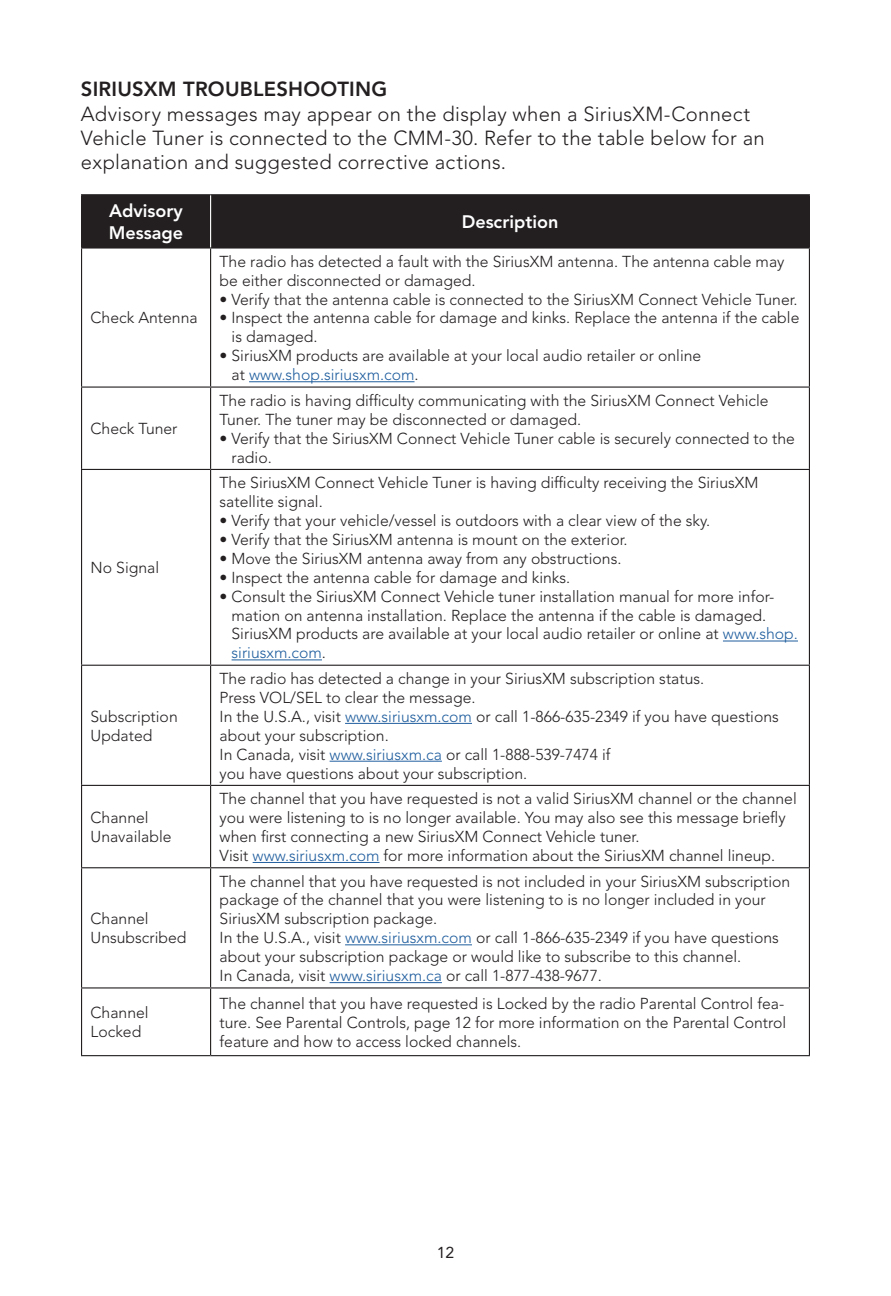
<style>
.page{position:relative;width:891px;height:1296px;background:#fff}
.page>*{position:absolute;margin:0;border:0;box-sizing:border-box;transform-origin:0 0}
.t1{font:300 20.25px/24.3px "Avenir LT Std";letter-spacing:.01em;color:#231f20}
.t2{font:800 20.25px "Avenir LT Std";letter-spacing:.01em;color:#231f20}
.t3{font:800 18px/21.6px "Avenir LT Std";color:#fff}
.t4{font:300 15.75px/18.9px "Avenir LT Std";color:#231f20}
.t5{font:15.75px "Avenir LT Std";color:#231f20}
.s1{color:#205e9e}
</style>
<div class="page">
<div style="left:82px;top:195px;width:727px;height:52px;background:#231f20"></div>
<hr style="left:81px;top:194px;width:130px;height:1px;background:#231f20">
<hr style="left:81px;top:195px;width:1px;height:52px;background:#231f20">
<hr style="left:211px;top:194px;width:599px;height:1px;background:#231f20">
<hr style="left:81px;top:247px;width:130px;height:2px;background:#231f20">
<hr style="left:81px;top:249px;width:1px;height:138px;background:#231f20">
<hr style="left:211px;top:247px;width:599px;height:2px;background:#231f20">
<hr style="left:210px;top:249px;width:1px;height:138px;background:#231f20">
<hr style="left:809px;top:249px;width:1px;height:138px;background:#231f20">
<hr style="left:81px;top:387px;width:130px;height:1px;background:#231f20">
<hr style="left:81px;top:388px;width:1px;height:81px;background:#231f20">
<hr style="left:211px;top:387px;width:599px;height:1px;background:#231f20">
<hr style="left:210px;top:388px;width:1px;height:81px;background:#231f20">
<hr style="left:809px;top:388px;width:1px;height:81px;background:#231f20">
<hr style="left:81px;top:469px;width:130px;height:1px;background:#231f20">
<hr style="left:81px;top:470px;width:1px;height:195px;background:#231f20">
<hr style="left:211px;top:469px;width:599px;height:1px;background:#231f20">
<hr style="left:210px;top:470px;width:1px;height:195px;background:#231f20">
<hr style="left:809px;top:470px;width:1px;height:195px;background:#231f20">
<hr style="left:81px;top:665px;width:130px;height:1px;background:#231f20">
<hr style="left:81px;top:666px;width:1px;height:119px;background:#231f20">
<hr style="left:211px;top:665px;width:599px;height:1px;background:#231f20">
<hr style="left:210px;top:666px;width:1px;height:119px;background:#231f20">
<hr style="left:809px;top:666px;width:1px;height:119px;background:#231f20">
<hr style="left:81px;top:785px;width:130px;height:1px;background:#231f20">
<hr style="left:81px;top:786px;width:1px;height:81px;background:#231f20">
<hr style="left:211px;top:785px;width:599px;height:1px;background:#231f20">
<hr style="left:210px;top:786px;width:1px;height:81px;background:#231f20">
<hr style="left:809px;top:786px;width:1px;height:81px;background:#231f20">
<hr style="left:81px;top:867px;width:130px;height:1px;background:#231f20">
<hr style="left:81px;top:868px;width:1px;height:119px;background:#231f20">
<hr style="left:211px;top:867px;width:599px;height:1px;background:#231f20">
<hr style="left:210px;top:868px;width:1px;height:119px;background:#231f20">
<hr style="left:809px;top:868px;width:1px;height:119px;background:#231f20">
<hr style="left:81px;top:987px;width:130px;height:2px;background:#231f20">
<hr style="left:81px;top:989px;width:1px;height:66px;background:#231f20">
<hr style="left:211px;top:987px;width:599px;height:2px;background:#231f20">
<hr style="left:210px;top:989px;width:1px;height:66px;background:#231f20">
<hr style="left:809px;top:989px;width:1px;height:66px;background:#231f20">
<hr style="left:81px;top:1055px;width:130px;height:1px;background:#231f20">
<hr style="left:211px;top:1055px;width:599px;height:1px;background:#231f20">
<hr style="left:210px;top:195px;width:1px;height:52px;background:#fff">
<hr style="left:809px;top:195px;width:1px;height:52px;background:#231f20">
<hr style="left:249px;top:381px;width:166px;height:1px;background:#205e9e">
<hr style="left:723px;top:641px;width:75px;height:1px;background:#205e9e">
<hr style="left:232px;top:660px;width:90px;height:1px;background:#205e9e">
<hr style="left:345px;top:723px;width:127px;height:1px;background:#205e9e">
<hr style="left:330px;top:761px;width:112px;height:1px;background:#205e9e">
<hr style="left:253px;top:862px;width:127px;height:1px;background:#205e9e">
<hr style="left:345px;top:944px;width:127px;height:1px;background:#205e9e">
<hr style="left:330px;top:982px;width:112px;height:1px;background:#205e9e">
<p class="t2" style="left:81px;top:78px;width:308px">SIRIUSXM TROUBLESHOOTING</p>
<p class="t1" style="left:81px;top:102px;width:685px">Advisory messages may appear on the display when a SiriusXM-Connect<br>Vehicle Tuner is connected to the CMM-30. Refer to the table below for an explanation and suggested corrective actions.</p>
<p class="t3" style="left:109px;top:201px;width:76px">Advisory<br>Message</p>
<p class="t3" style="left:462px;top:211px;width:98px">Description</p>
<p class="t4" style="left:91px;top:309px;width:109px">Check Antenna</p>
<p class="t4" style="left:91px;top:420px;width:88px">Check Tuner</p>
<p class="t4" style="left:91px;top:559px;width:70px">No Signal</p>
<p class="t4" style="left:91px;top:707px;width:89px">Subscription<br>Updated</p>
<p class="t4" style="left:91px;top:808px;width:83px">Channel<br>Unavailable</p>
<p class="t4" style="left:91px;top:910px;width:97px">Channel<br>Unsubscribed</p>
<p class="t4" style="left:220px;top:252px;width:566px">The radio has detected a fault with the SiriusXM antenna. The antenna cable may be either disconnected or damaged.</p>
<p class="t4" style="left:220px;top:290px;width:580px">• Verify that the antenna cable is connected to the SiriusXM Connect Vehicle Tuner.</p>
<p class="t4" style="left:232px;top:309px;width:569px;text-indent:-12px">• Inspect the antenna cable for damage and kinks. Replace the antenna if the cable is damaged.</p>
<p class="t4" style="left:232px;top:347px;width:471px;text-indent:-12px">• SiriusXM products are available at your local audio retailer or online at <span class="s1">www.shop.siriusxm.com</span>.</p>
<p class="t4" style="left:220px;top:391px;width:551px">The radio is having difficulty communicating with the SiriusXM Connect Vehicle<br>Tuner. The tuner may be disconnected or damaged.</p>
<p class="t4" style="left:232px;top:429px;width:565px;text-indent:-12px">• Verify that the SiriusXM Connect Vehicle Tuner cable is securely connected to the radio.</p>
<p class="t4" style="left:220px;top:474px;width:540px">The SiriusXM Connect Vehicle Tuner is having difficulty receiving the SiriusXM satellite signal.</p>
<p class="t4" style="left:220px;top:511px;width:492px">• Verify that your vehicle/vessel is outdoors with a clear view of the sky.</p>
<p class="t4" style="left:220px;top:530px;width:409px">• Verify that the SiriusXM antenna is mount on the exterior.</p>
<p class="t4" style="left:220px;top:549px;width:403px">• Move the SiriusXM antenna away from any obstructions.</p>
<p class="t4" style="left:220px;top:568px;width:352px">• Inspect the antenna cable for damage and kinks.</p>
<p class="t4" style="left:232px;top:587px;width:568px;text-indent:-12px">• Consult the SiriusXM Connect Vehicle tuner installation manual for more infor&shy;mation on antenna installation. Replace the antenna if the cable is damaged.<br>SiriusXM products are available at your local audio retailer or online at <span class="s1">www.shop. siriusxm.com</span>.</p>
<p class="t4" style="left:220px;top:669px;width:561px">The radio has detected a change in your SiriusXM subscription status.<br>Press VOL/SEL to clear the message.<br>In the U.S.A., visit <span class="s1">www.siriusxm.com</span> or call 1-866-635-2349 if you have questions about your subscription.<br>In Canada, visit <span class="s1">www.siriusxm.ca</span> or call 1-888-539-7474 if<br>you have questions about your subscription.</p>
<p class="t4" style="left:220px;top:790px;width:579px">The channel that you have requested is not a valid SiriusXM channel or the channel you were listening to is no longer available. You may also see this message briefly when first connecting a new SiriusXM Connect Vehicle tuner.<br>Visit <span class="s1">www.siriusxm.com</span> for more information about the SiriusXM channel lineup.</p>
<p class="t4" style="left:220px;top:872px;width:572px">The channel that you have requested is not included in your SiriusXM subscription package of the channel that you were listening to is no longer included in your SiriusXM subscription package.<br>In the U.S.A., visit <span class="s1">www.siriusxm.com</span> or call 1-866-635-2349 if you have questions about your subscription package or would like to subscribe to this channel.<br>In Canada, visit <span class="s1">www.siriusxm.ca</span> or call 1-877-438-9677.</p>
<p class="t4" style="left:91px;top:1004px;width:60px">Channel<br>Locked</p>
<p class="t4" style="left:220px;top:994px;width:568px;text-align:justify">The channel that you have requested is Locked by the radio Parental Control fea&shy;ture. See Parental Controls, page 12 for more information on the Parental Control feature and how to access locked channels.</p>
<p class="t5" style="left:437px;top:1243px;width:19px">12</p>
</div>
